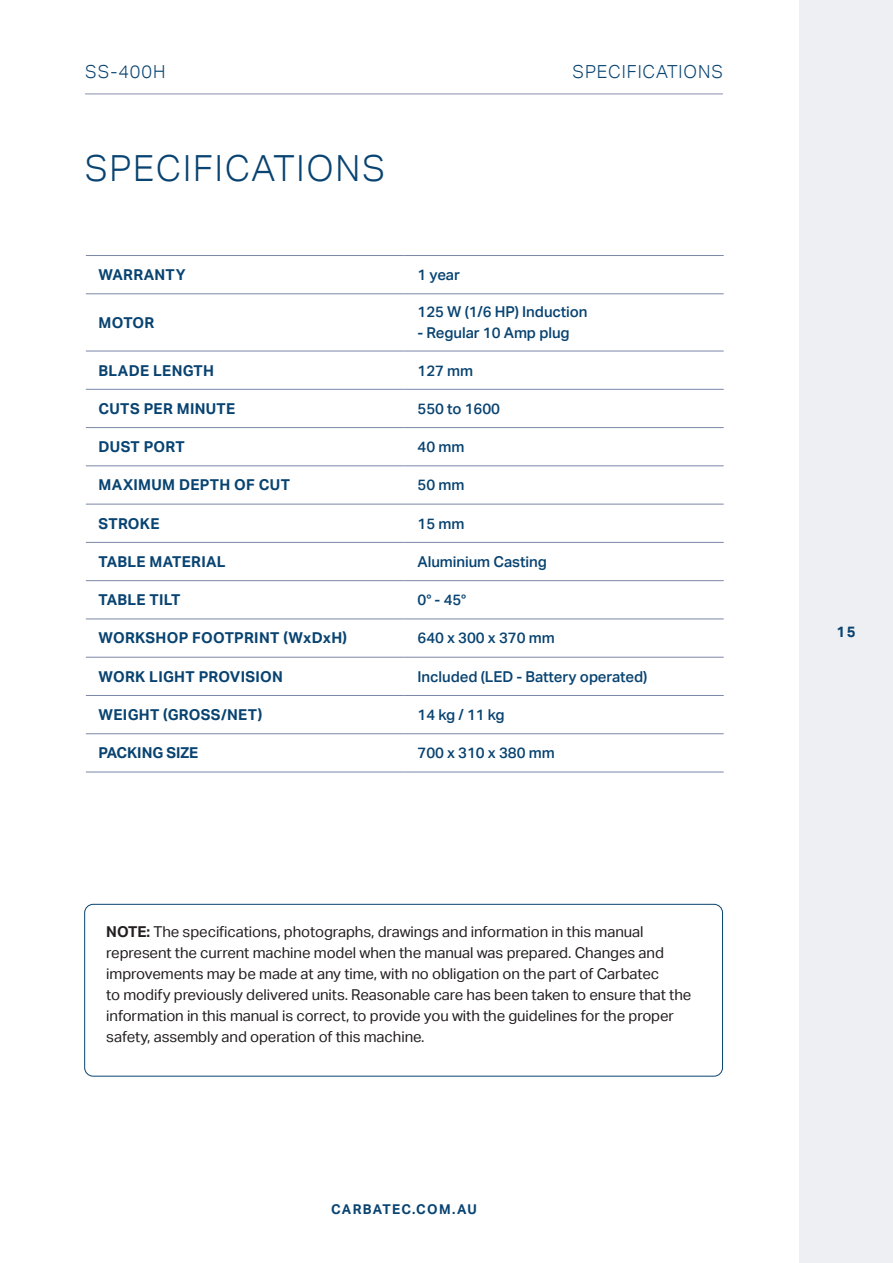
<style>
.page{position:relative;width:893px;height:1263px;background:#fff}
.page>*{position:absolute;margin:0;border:0;box-sizing:border-box;transform-origin:0 0}
.Section_Head{font:300 36px "Aktiv Grotesk";letter-spacing:.05em;color:#084371}
.Folio{font:300 18px "Aktiv Grotesk";letter-spacing:.05em;color:#084371}
.t1{font:15px/21px "Aktiv Grotesk";letter-spacing:-.005em;color:#231f20}
.Body_2_col{font:500 15px "Aktiv Grotesk";letter-spacing:-.005em;color:#084371}
.Body_2_col-2{font:700 15px "Aktiv Grotesk";letter-spacing:.02em;color:#084371}
.Body_2_col-3{font:700 15px "Aktiv Grotesk";letter-spacing:-.005em;color:#084371}
.t2{font:700 13.5px "Aktiv Grotesk";letter-spacing:.1em;color:#084371}
.s1{font-weight:700}
</style>
<div class="page">
<hr style="left:85px;top:94px;width:638px;height:1px;background:#8690ad">
<hr style="left:86px;top:255px;width:319px;height:1px;background:#7c87a7">
<hr style="left:86px;top:293px;width:319px;height:1px;background:#7c87a7">
<hr style="left:86px;top:351px;width:319px;height:1px;background:#7c87a7">
<hr style="left:86px;top:389px;width:319px;height:1px;background:#7c87a7">
<hr style="left:86px;top:427px;width:319px;height:1px;background:#7c87a7">
<hr style="left:86px;top:465px;width:319px;height:1px;background:#7c87a7">
<hr style="left:86px;top:504px;width:319px;height:1px;background:#7c87a7">
<hr style="left:86px;top:542px;width:319px;height:1px;background:#7c87a7">
<hr style="left:86px;top:580px;width:319px;height:1px;background:#7c87a7">
<hr style="left:86px;top:657px;width:319px;height:1px;background:#7c87a7">
<hr style="left:86px;top:695px;width:319px;height:1px;background:#7c87a7">
<hr style="left:86px;top:733px;width:319px;height:1px;background:#7c87a7">
<hr style="left:86px;top:772px;width:319px;height:1px;background:#7c87a7">
<hr style="left:405px;top:255px;width:319px;height:1px;background:#7c87a7">
<hr style="left:405px;top:293px;width:319px;height:1px;background:#7c87a7">
<hr style="left:405px;top:351px;width:319px;height:1px;background:#7c87a7">
<hr style="left:405px;top:389px;width:319px;height:1px;background:#7c87a7">
<hr style="left:405px;top:427px;width:319px;height:1px;background:#7c87a7">
<hr style="left:405px;top:465px;width:319px;height:1px;background:#7c87a7">
<hr style="left:405px;top:504px;width:319px;height:1px;background:#7c87a7">
<hr style="left:405px;top:542px;width:319px;height:1px;background:#7c87a7">
<hr style="left:405px;top:580px;width:319px;height:1px;background:#7c87a7">
<hr style="left:405px;top:657px;width:319px;height:1px;background:#7c87a7">
<hr style="left:405px;top:695px;width:319px;height:1px;background:#7c87a7">
<hr style="left:405px;top:733px;width:319px;height:1px;background:#7c87a7">
<hr style="left:405px;top:772px;width:319px;height:1px;background:#7c87a7">
<hr style="left:86px;top:618px;width:319px;height:1px;background:#7c87a7">
<hr style="left:405px;top:618px;width:319px;height:1px;background:#7c87a7">
<div style="left:84px;top:904px;width:639px;height:172px;border:1px solid #084371;border-radius:9px"></div>
<div style="left:799px;top:0;width:94px;height:1263px;background:#edeff3"></div>
<p class="Folio" style="left:85px;top:61px;width:82px">SS-400H</p>
<p class="Section_Head" style="left:85px;top:147px;width:302px">SPECIFICATIONS</p>
<p class="Folio" style="left:573px;top:61px;width:152px">SPECIFICATIONS</p>
<p class="Body_2_col-2" style="left:99px;top:266px;width:88px">WARRANTY</p>
<p class="Body_2_col" style="left:418px;top:266px;width:44px">1 year</p>
<p class="Body_2_col-2" style="left:99px;top:314px;width:57px">MOTOR</p>
<p class="Body_2_col" style="left:418px;top:303px;width:172px">125 W (1/6 HP) Induction</p>
<p class="Body_2_col" style="left:418px;top:324px;width:154px">- Regular 10 Amp plug</p>
<p class="Body_2_col-2" style="left:99px;top:362px;width:117px">BLADE LENGTH</p>
<p class="Body_2_col" style="left:418px;top:362px;width:57px">127 mm</p>
<p class="Body_2_col-2" style="left:99px;top:400px;width:138px">CUTS PER MINUTE</p>
<p class="Body_2_col" style="left:418px;top:400px;width:84px">550 to 1600</p>
<p class="Body_2_col-2" style="left:99px;top:438px;width:88px">DUST PORT</p>
<p class="Body_2_col" style="left:418px;top:438px;width:48px">40 mm</p>
<p class="Body_2_col-2" style="left:99px;top:476px;width:193px">MAXIMUM DEPTH OF CUT</p>
<p class="Body_2_col" style="left:418px;top:476px;width:48px">50 mm</p>
<p class="Body_2_col-2" style="left:99px;top:515px;width:62px">STROKE</p>
<p class="Body_2_col" style="left:418px;top:515px;width:48px">15 mm</p>
<p class="Body_2_col-2" style="left:99px;top:553px;width:129px">TABLE MATERIAL</p>
<p class="Body_2_col" style="left:418px;top:553px;width:131px">Aluminium Casting</p>
<p class="Body_2_col-2" style="left:99px;top:591px;width:83px">TABLE TILT</p>
<p class="Body_2_col" style="left:418px;top:591px;width:50px">0° - 45°</p>
<p class="Body_2_col-2" style="left:99px;top:629px;width:250px">WORKSHOP FOOTPRINT (WxDxH)</p>
<p class="Body_2_col" style="left:418px;top:629px;width:139px">640 x 300 x 370 mm</p>
<p class="Body_2_col-2" style="left:99px;top:668px;width:186px">WORK LIGHT PROVISION</p>
<p class="Body_2_col" style="left:418px;top:668px;width:231px">Included (LED - Battery operated)</p>
<p class="Body_2_col-2" style="left:99px;top:706px;width:165px">WEIGHT (GROSS/NET)</p>
<p class="Body_2_col" style="left:418px;top:706px;width:89px">14 kg / 11 kg</p>
<p class="Body_2_col-3" style="left:99px;top:744px;width:101px">PACKING SIZE</p>
<p class="Body_2_col" style="left:418px;top:744px;width:139px">700 x 310 x 380 mm</p>
<p class="t1" style="left:106px;top:921px;width:587px"><span class="s1">NOTE:</span> The specifications, photographs, drawings and information in this manual represent the current machine model when the manual was prepared. Changes and improvements may be made at any time, with no obligation on the part of Carbatec<br>to modify previously delivered units. Reasonable care has been taken to ensure that the information in this manual is correct, to provide you with the guidelines for the proper safety, assembly and operation of this machine.</p>
<p class="t2" style="left:331px;top:1201px;width:147px">CARBATEC.COM.AU</p>
<p class="Body_2_col-2" style="left:837px;top:623px;width:21px">15</p>
</div>
